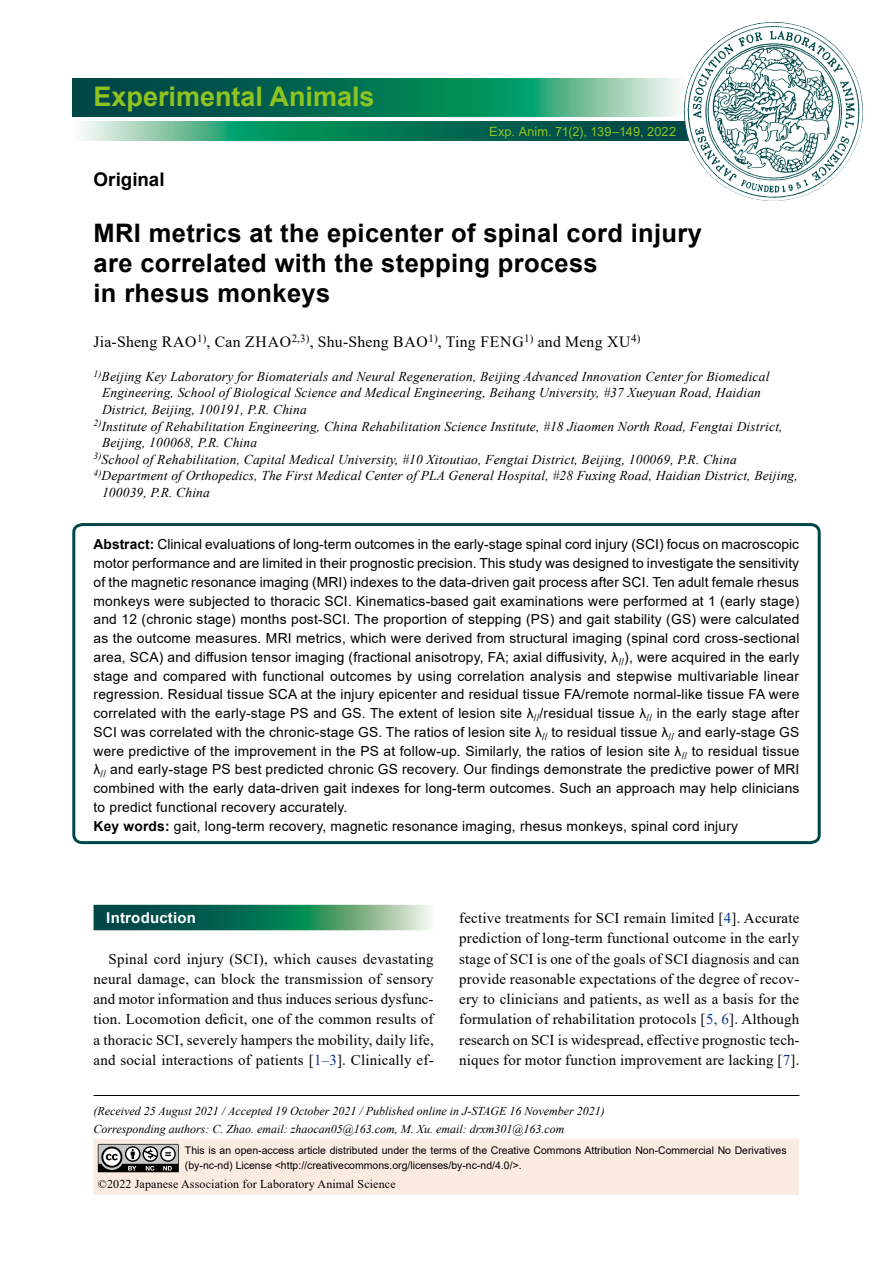
<style>
.page{position:relative;width:893px;height:1263px;background:#fff}
.page>*{position:absolute;margin:0;border:0;box-sizing:border-box;transform-origin:0 0}
.t1{font:700 27px "Arial";color:#8fc31f}
.t2{font:700 25.5px/30px "Arial";letter-spacing:.015em;color:#000}
.t3{font:700 18.75px "Arial";color:#000}
.t4{font:15.75px "Times New Roman";letter-spacing:.045em;color:#000}
.t5{font:15px/20.2px "Times New Roman";letter-spacing:.01em;color:#000;text-align:justify}
.t6{font:700 15px "Arial";letter-spacing:.015em;color:#fff}
.t7{font:13.8px/18.8px "Arial";letter-spacing:.015em;color:#000}
.t8{font:italic 13.5px "Times New Roman";letter-spacing:.01em;color:#000}
.t9{font:12.75px "Arial";letter-spacing:.01em;color:#8fc31f}
.t10{font:italic 12px/18px "Times New Roman";color:#000}
.t11{font:12px "Times New Roman";letter-spacing:.01em;color:#000}
.t12{font:10.5px/15px "Arial";color:#000}
.s1{font-weight:700}
.s2{color:#0c3388}
</style>
<div class="page">
<svg style="left:81px;top:121px;width:621px;height:19px;background:#28866b"></svg>
<div style="left:94px;top:1140px;width:705px;height:55px;background:#fbebe0"></div>
<svg style="left:72px;top:79px;width:613px;height:38px;background:#248269"></svg>
<img style="left:719px;top:22px;width:55px;height:19px">
<svg style="left:98px;top:1144px;width:81px;height:28px;background:#7c7c7c"></svg>
<svg style="left:94px;top:905px;width:336px;height:25px;background:#318067"></svg>
<hr style="left:94px;top:1095px;width:705px;height:1px;background:#000">
<svg style="left:72px;top:523px;width:749px;height:322px"></svg>
<h1 class="t1" style="left:94px;top:78px;width:283px">Experimental Animals</h1>
<p class="t9" style="left:489px;top:123px;width:188px">Exp. Anim. 71(2), 139–149, 2022</p>
<h3 class="t3" style="left:94px;top:166px;width:73px">Original</h3>
<h2 class="t2" style="left:94px;top:218px;width:610px">MRI metrics at the epicenter of spinal cord injury are correlated with the stepping process<br>in rhesus monkeys</h2>
<p class="t4" style="left:94px;top:331px;width:548px">Jia-Sheng Rao<sup>1)</sup>, Can Zhao<sup>2,3)</sup>, Shu-Sheng Bao<sup>1)</sup>, Ting Feng<sup>1)</sup> and Meng Xu<sup>4)</sup></p>
<p class="t8" style="left:94px;top:367px;width:677px"><sup>1)</sup>Beijing Key Laboratory for Biomaterials and Neural Regeneration, Beijing Advanced Innovation Center for Biomedical</p>
<p class="t8" style="left:102px;top:384px;width:660px">Engineering, School of Biological Science and Medical Engineering, Beihang University, #37 Xueyuan Road, Haidian</p>
<p class="t8" style="left:102px;top:400px;width:206px">District, Beijing, 100191, P.R. China</p>
<p class="t8" style="left:94px;top:417px;width:691px"><sup>2)</sup>Institute of Rehabilitation Engineering, China Rehabilitation Science Institute, #18 Jiaomen North Road, Fengtai District,</p>
<p class="t8" style="left:102px;top:433px;width:157px">Beijing, 100068, P.R. China</p>
<p class="t8" style="left:94px;top:450px;width:645px"><sup>3)</sup>School of Rehabilitation, Capital Medical University, #10 Xitoutiao, Fengtai District, Beijing, 100069, P.R. China</p>
<p class="t8" style="left:94px;top:466px;width:706px"><sup>4)</sup>Department of Orthopedics, The First Medical Center of PLA General Hospital, #28 Fuxing Road, Haidian District, Beijing,</p>
<p class="t8" style="left:102px;top:483px;width:109px">100039, P.R. China</p>
<p class="t7" style="left:94px;top:535px;width:707px"><span class="s1">Abstract:</span> Clinical evaluations of long-term outcomes in the early-stage spinal cord injury (SCI) focus on macroscopic motor performance and are limited in their prognostic precision. This study was designed to investigate the sensitivity of the magnetic resonance imaging (MRI) indexes to the data-driven gait process after SCI. Ten adult female rhesus monkeys were subjected to thoracic SCI. Kinematics-based gait examinations were performed at 1 (early stage) and 12 (chronic stage) months post-SCI. The proportion of stepping (PS) and gait stability (GS) were calculated as the outcome measures. MRI metrics, which were derived from structural imaging (spinal cord cross-sectional area, SCA) and diffusion tensor imaging (fractional anisotropy, FA; axial diffusivity, λ<sub>//</sub>), were acquired in the early stage and compared with functional outcomes by using correlation analysis and stepwise multivariable linear regression. Residual tissue SCA at the injury epicenter and residual tissue FA/remote normal-like tissue FA were correlated with the early-stage PS and GS. The extent of lesion site λ<sub>//</sub>/residual tissue λ<sub>//</sub> in the early stage after SCI was correlated with the chronic-stage GS. The ratios of lesion site λ<sub>//</sub> to residual tissue λ<sub>//</sub> and early-stage GS were predictive of the improvement in the PS at follow-up. Similarly, the ratios of lesion site λ<sub>//</sub> to residual tissue λ<sub>//</sub> and early-stage PS best predicted chronic GS recovery. Our findings demonstrate the predictive power of MRI combined with the early data-driven gait indexes for long-term outcomes. Such an approach may help clinicians to predict functional recovery accurately.<br><span class="s1">Key words:</span> gait, long-term recovery, magnetic resonance imaging, rhesus monkeys, spinal cord injury</p>
<p class="t6" style="left:106px;top:907px;width:91px">Introduction</p>
<p class="t5" style="left:94px;top:948px;width:342px;text-indent:15px">Spinal cord injury (SCI), which causes devastating neural damage, can block the transmission of sensory and motor information and thus induces serious dysfunc&shy;tion. Locomotion deficit, one of the common results of a thoracic SCI, severely hampers the mobility, daily life, and social interactions of patients [<span class="s2">1–3</span>]. Clinically ef-</p>
<p class="t5" style="left:459px;top:907px;width:342px">fective treatments for SCI remain limited [<span class="s2">4</span>]. Accurate prediction of long-term functional outcome in the early stage of SCI is one of the goals of SCI diagnosis and can provide reasonable expectations of the degree of recov&shy;ery to clinicians and patients, as well as a basis for the formulation of rehabilitation protocols [<span class="s2">5, 6</span>]. Although research on SCI is widespread, effective prognostic tech&shy;niques for motor function improvement are lacking [<span class="s2">7</span>].</p>
<p class="t10" style="left:94px;top:1102px;width:513px">(Received 25 August 2021 / Accepted 19 October 2021 / Published online in J-STAGE 16 November 2021)<br>Corresponding authors: C. Zhao. email: zhaocan05@163.com, M. Xu. email: drxm301@163.com</p>
<p class="t12" style="left:185px;top:1143px;width:603px">This is an open-access article distributed under the terms of the Creative Commons Attribution Non-Commercial No Derivatives (by-nc-nd) License &lt;http://creativecommons.org/licenses/by-nc-nd/4.0/&gt;.</p>
<p class="t11" style="left:98px;top:1175px;width:299px">©2022 Japanese Association for Laboratory Animal Science</p>
</div>
